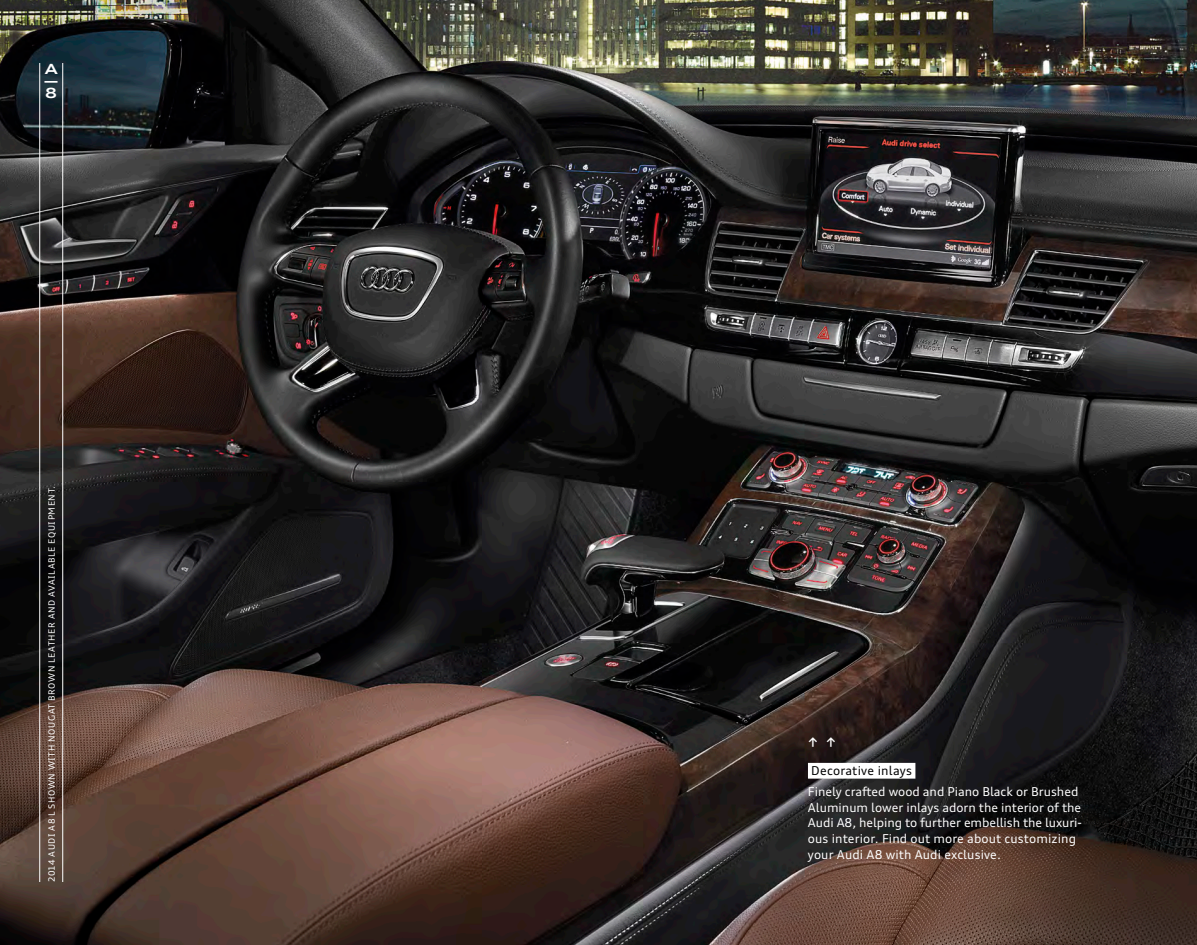
<style>
.page{position:relative;width:1197px;height:945px;background:#fff}
.page>*{position:absolute;margin:0;border:0;box-sizing:border-box;transform-origin:0 0}
.t1{font:700 expanded 14px/12.2px "Audi Type";color:#fff;text-align:justify}
.t2{font:12.25px/15.8px "Audi Type";color:#fff}
.t3{font:12.25px "Audi Type";letter-spacing:.02em;color:#000}
.t4{font:700 11.38px "Audi Type";color:#fff}
.t5{font:8.75px "Audi Type";letter-spacing:.07em;color:#fff}
</style>
<div class="page">
<img style="left:0;top:0;width:1197px;height:945px">
<hr style="left:62px;top:63px;width:1px;height:819px;background:#fff">
<hr style="left:39px;top:63px;width:1px;height:819px;background:#fff">
<div style="left:808px;top:763px;width:107px;height:16px;background:#fff"></div>
<p class="t1" style="left:44px;top:62px;width:15px">A — 8</p>
<p class="t5" style="left:46px;top:672px;width:188px;rotate:-90deg">n leather and available equipment.</p>
<p class="t5" style="left:46px;top:882px;width:200px;rotate:-90deg">2014 Audi A8 l shown with nougat brow</p>
<p class="t4" style="left:808px;top:734px;width:30px">↑ ↑</p>
<p class="t3" style="left:811px;top:763px;width:102px">Decorative inlays</p>
<p class="t2" style="left:808px;top:784px;width:276px">Finely crafted wood and Piano Black or Brushed Aluminum lower inlays adorn the interior of the Audi A8, helping to further embellish the luxuri&shy;ous interior. Find out more about customizing your Audi A8 with Audi exclusive.</p>
</div>
